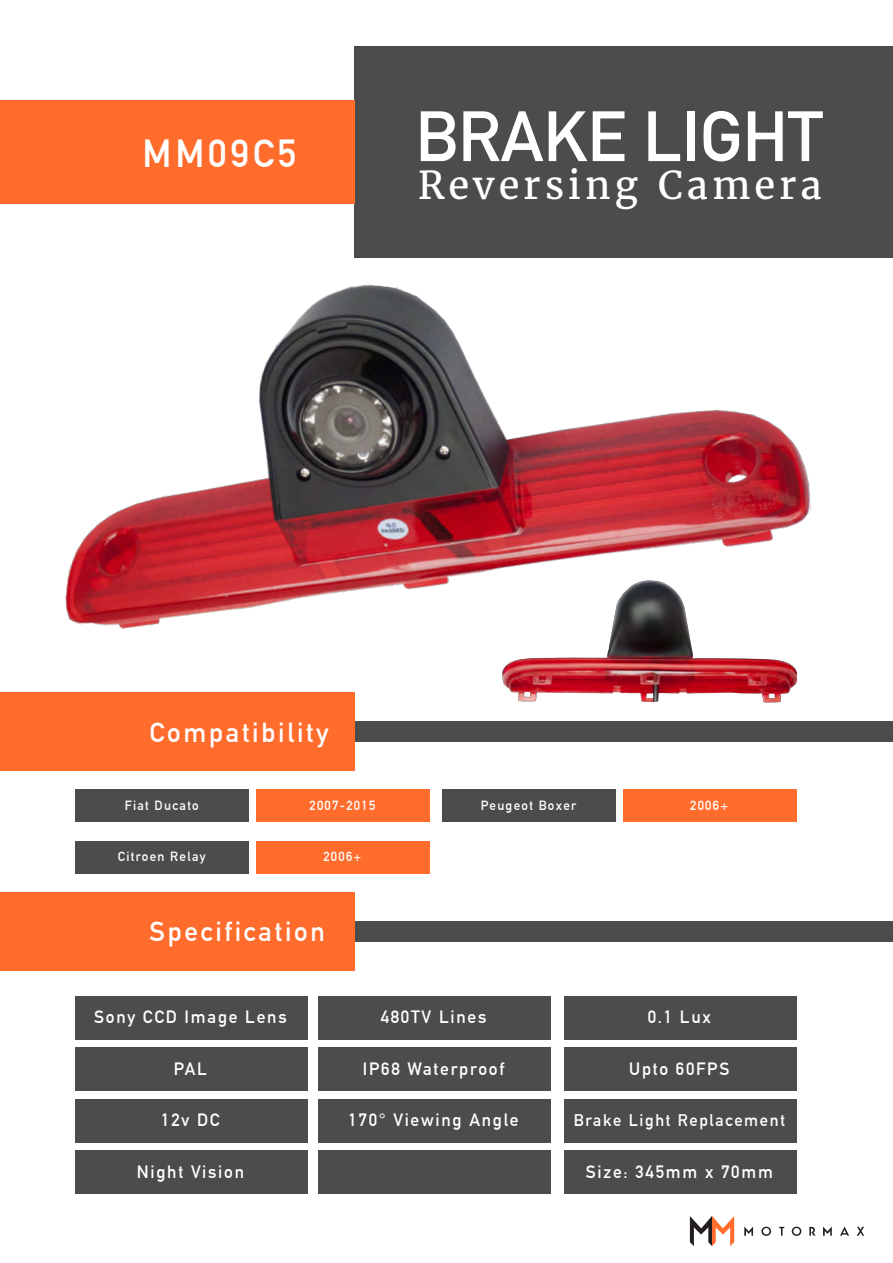
<style>
.page{position:relative;width:893px;height:1263px;background:#fff}
.page>*{position:absolute;margin:0;border:0;box-sizing:border-box;transform-origin:0 0}
.t1{font:700 69.9px "DIN Alternate";color:#fff}
.t2{font:38.4px "Merriweather";letter-spacing:.1em;color:#fff}
.t3{font:700 38.4px "DIN Alternate";letter-spacing:.1em;color:#fff}
.t4{font:700 27px "DIN Alternate";letter-spacing:.1em;color:#fff}
.t5{font:700 17.55px "DIN Alternate";letter-spacing:.1em;color:#fff}
.t6{font:700 16.5px "DIN Alternate";letter-spacing:.1em;color:#fff}
.t7{font:700 13.05px "DIN Alternate";letter-spacing:.1em;color:#fff}
</style>
<div class="page">
<div style="left:354px;top:47px;width:539px;height:211px;background:#4c4c4c"></div>
<div style="left:354px;top:921px;width:539px;height:20px;background:#4c4c4c"></div>
<div style="left:75px;top:996px;width:233px;height:43px;background:#4c4c4c"></div>
<div style="left:0;top:101px;width:354px;height:103px;background:#ff6c2c"></div>
<div style="left:0;top:892px;width:354px;height:78px;background:#ff6c2c"></div>
<div style="left:354px;top:722px;width:539px;height:20px;background:#4c4c4c"></div>
<div style="left:0;top:692px;width:354px;height:79px;background:#ff6c2c"></div>
<div style="left:75px;top:1047px;width:233px;height:44px;background:#4c4c4c"></div>
<div style="left:75px;top:1099px;width:233px;height:43px;background:#4c4c4c"></div>
<div style="left:75px;top:1150px;width:233px;height:44px;background:#4c4c4c"></div>
<div style="left:318px;top:996px;width:233px;height:43px;background:#4c4c4c"></div>
<div style="left:75px;top:789px;width:173px;height:33px;background:#4c4c4c"></div>
<div style="left:256px;top:789px;width:174px;height:33px;background:#ff6c2c"></div>
<div style="left:75px;top:841px;width:173px;height:32px;background:#4c4c4c"></div>
<div style="left:256px;top:841px;width:174px;height:32px;background:#ff6c2c"></div>
<div style="left:442px;top:789px;width:173px;height:33px;background:#4c4c4c"></div>
<div style="left:623px;top:789px;width:174px;height:33px;background:#ff6c2c"></div>
<div style="left:318px;top:1047px;width:233px;height:44px;background:#4c4c4c"></div>
<div style="left:318px;top:1099px;width:233px;height:43px;background:#4c4c4c"></div>
<div style="left:318px;top:1150px;width:233px;height:44px;background:#4c4c4c"></div>
<div style="left:564px;top:996px;width:233px;height:43px;background:#4c4c4c"></div>
<div style="left:564px;top:1047px;width:233px;height:44px;background:#4c4c4c"></div>
<div style="left:564px;top:1099px;width:233px;height:43px;background:#4c4c4c"></div>
<div style="left:564px;top:1150px;width:233px;height:44px;background:#4c4c4c"></div>
<svg style="left:690px;top:1216px;width:44px;height:30px"></svg>
<svg style="left:809px;top:1227px;width:7px;height:9px"></svg>
<svg style="left:744px;top:1226px;width:9px;height:10px"></svg>
<svg style="left:761px;top:1227px;width:10px;height:9px"></svg>
<svg style="left:779px;top:1227px;width:5px;height:9px"></svg>
<svg style="left:792px;top:1227px;width:9px;height:9px"></svg>
<svg style="left:823px;top:1226px;width:9px;height:10px"></svg>
<svg style="left:840px;top:1226px;width:9px;height:10px"></svg>
<svg style="left:857px;top:1227px;width:7px;height:9px"></svg>
<img style="left:65px;top:284px;width:746px;height:418px">
<h2 class="t3" style="left:142px;top:124px;width:155px">MM09C5</h2>
<h1 class="t1" style="left:416px;top:83px;width:409px">BRAKE LIGHT</h1>
<h2 class="t2" style="left:418px;top:161px;width:406px">Reversing Camera</h2>
<h3 class="t4" style="left:150px;top:712px;width:180px">Compatibility</h3>
<p class="t7" style="left:125px;top:795px;width:76px">Fiat Ducato</p>
<p class="t7" style="left:309px;top:795px;width:67px">2007-2015</p>
<p class="t7" style="left:118px;top:847px;width:89px">Citroen Relay</p>
<p class="t7" style="left:323px;top:847px;width:40px">2006+</p>
<h3 class="t4" style="left:150px;top:911px;width:177px">Specification</h3>
<p class="t7" style="left:481px;top:795px;width:97px">Peugeot Boxer</p>
<p class="t7" style="left:690px;top:795px;width:40px">2006+</p>
<p class="t5" style="left:94px;top:1004px;width:194px">Sony CCD Image Lens</p>
<p class="t5" style="left:174px;top:1055px;width:34px">PAL</p>
<p class="t5" style="left:161px;top:1107px;width:60px">12v DC</p>
<p class="t5" style="left:137px;top:1158px;width:109px">Night Vision</p>
<p class="t5" style="left:381px;top:1004px;width:107px">480TV Lines</p>
<p class="t5" style="left:363px;top:1055px;width:143px">IP68 Waterproof</p>
<p class="t5" style="left:348px;top:1107px;width:172px">170° Viewing Angle</p>
<p class="t5" style="left:648px;top:1004px;width:65px">0.1 Lux</p>
<p class="t5" style="left:629px;top:1055px;width:102px">Upto 60FPS</p>
<p class="t6" style="left:574px;top:1108px;width:213px">Brake Light Replacement</p>
<p class="t5" style="left:586px;top:1158px;width:189px">Size: 345mm x 70mm</p>
</div>
